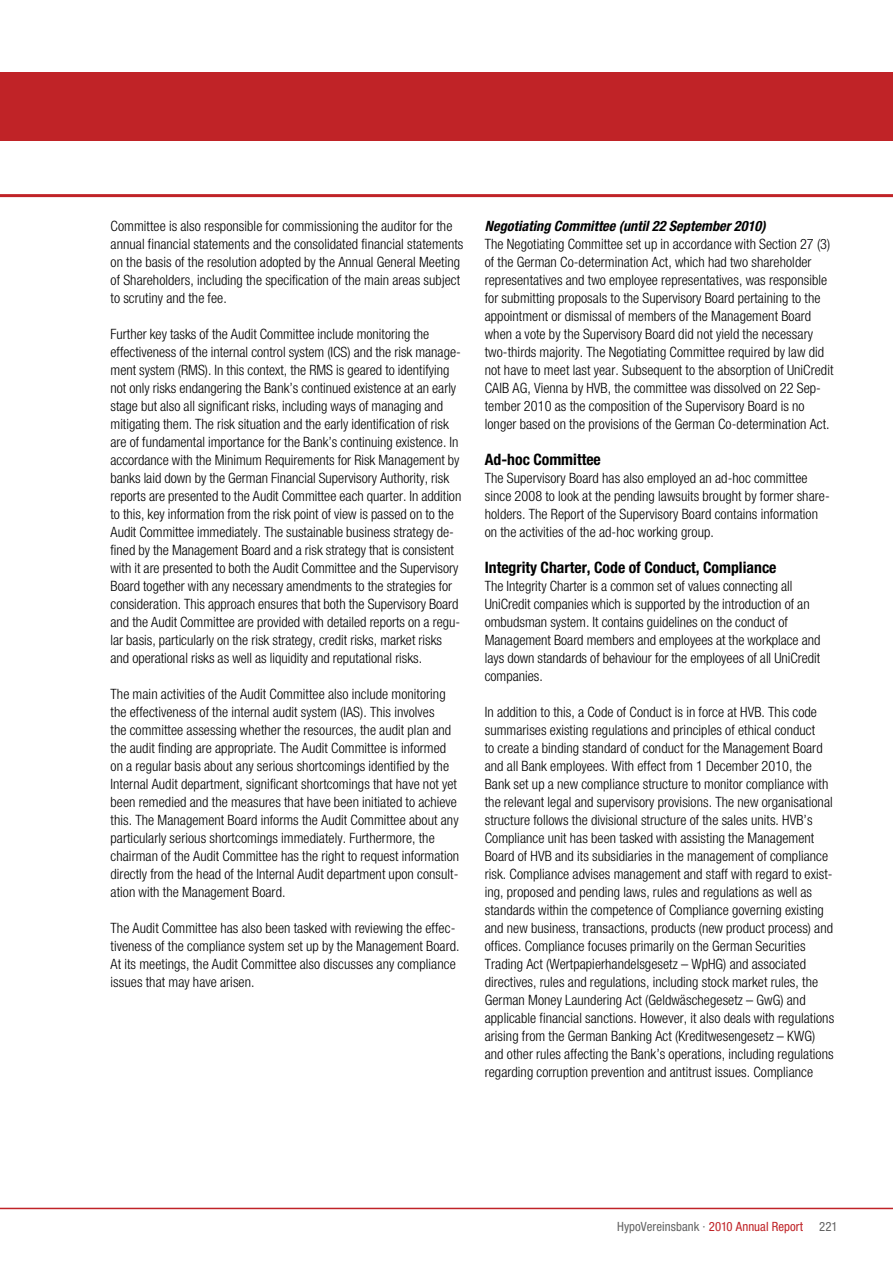
<style>
.page{position:relative;width:893px;height:1263px;background:#fff}
.page>*{position:absolute;margin:0;border:0;box-sizing:border-box;transform-origin:0 0}
.t1{font:700 condensed 15.75px "Helvetica Neue";color:#000}
.t2{font:300 14.25px/18px "Helvetica HVB Cond";letter-spacing:.005em;color:#000}
.t3{font:italic 700 condensed 14.25px "Helvetica Neue";letter-spacing:.005em;color:#000}
.t4{font:condensed 12.75px "Helvetica Neue";letter-spacing:.005em;color:#636363}
.s1{color:#c02327}
</style>
<div class="page">
<hr style="left:0;top:1208px;width:893px;height:1px;background:#c02327">
<div style="left:0;top:72px;width:893px;height:68px;background:#c02327"></div>
<hr style="left:0;top:194px;width:893px;height:3px;background:#c02327">
<p class="t2" style="left:111px;top:217px;width:354px">Committee is also responsible for commissioning the auditor for the annual financial statements and the consolidated financial statements on the basis of the resolution adopted by the Annual General Meeting of Shareholders, including the specification of the main areas subject to scrutiny and the fee.</p>
<p class="t2" style="left:111px;top:325px;width:352px">Further key tasks of the Audit Committee include monitoring the effectiveness of the internal control system (ICS) and the risk manage&shy;ment system (RMS). In this context, the RMS is geared to identifying not only risks endangering the Bank’s continued existence at an early stage but also all significant risks, including ways of managing and mitigating them. The risk situation and the early identification of risk are of fundamental importance for the Bank’s continuing existence. In accordance with the Minimum Requirements for Risk Management by banks laid down by the German Financial Supervisory Authority, risk reports are presented to the Audit Committee each quarter. In addition to this, key information from the risk point of view is passed on to the Audit Committee immediately. The sustainable business strategy de&shy;fined by the Management Board and a risk strategy that is consistent with it are presented to both the Audit Committee and the Supervisory Board together with any necessary amendments to the strategies for consideration. This approach ensures that both the Supervisory Board and the Audit Committee are provided with detailed reports on a regu&shy;lar basis, particularly on the risk strategy, credit risks, market risks and operational risks as well as liquidity and reputational risks.</p>
<p class="t2" style="left:111px;top:684px;width:350px">The main activities of the Audit Committee also include monitoring the effectiveness of the internal audit system (IAS). This involves<br>the committee assessing whether the resources, the audit plan and the audit finding are appropriate. The Audit Committee is informed on a regular basis about any serious shortcomings identified by the Internal Audit department, significant shortcomings that have not yet been remedied and the measures that have been initiated to achieve this. The Management Board informs the Audit Committee about any particularly serious shortcomings immediately. Furthermore, the chairman of the Audit Committee has the right to request information directly from the head of the Internal Audit department upon consult&shy;ation with the Management Board.</p>
<p class="t2" style="left:111px;top:918px;width:351px">The Audit Committee has also been tasked with reviewing the effec&shy;tiveness of the compliance system set up by the Management Board.<br>At its meetings, the Audit Committee also discusses any compliance issues that may have arisen.</p>
<p class="t3" style="left:485px;top:217px;width:282px">Negotiating Committee (until 22 September 2010)</p>
<p class="t2" style="left:485px;top:234px;width:350px">The Negotiating Committee set up in accordance with Section 27 (3) of the German Co-determination Act, which had two shareholder representatives and two employee representatives, was responsible for submitting proposals to the Supervisory Board pertaining to the appointment or dismissal of members of the Management Board when a vote by the Supervisory Board did not yield the necessary two-thirds majority. The Negotiating Committee required by law did not have to meet last year. Subsequent to the absorption of UniCredit CAIB AG, Vienna by HVB, the committee was dissolved on 22 Sep&shy;tember 2010 as the composition of the Supervisory Board is no longer based on the provisions of the German Co-determination Act.</p>
<p class="t1" style="left:485px;top:450px;width:118px">Ad-hoc Committee</p>
<p class="t2" style="left:485px;top:469px;width:346px">The Supervisory Board has also employed an ad-hoc committee since 2008 to look at the pending lawsuits brought by former share&shy;holders. The Report of the Supervisory Board contains information on the activities of the ad-hoc working group.</p>
<p class="t1" style="left:485px;top:558px;width:293px">Integrity Charter, Code of Conduct, Compliance</p>
<p class="t2" style="left:485px;top:577px;width:337px">The Integrity Charter is a common set of values connecting all UniCredit companies which is supported by the introduction of an ombudsman system. It contains guidelines on the conduct of Management Board members and employees at the workplace and lays down standards of behaviour for the employees of all UniCredit companies.</p>
<p class="t2" style="left:485px;top:703px;width:351px">In addition to this, a Code of Conduct is in force at HVB. This code summarises existing regulations and principles of ethical conduct<br>to create a binding standard of conduct for the Management Board and all Bank employees. With effect from 1 December 2010, the Bank set up a new compliance structure to monitor compliance with the relevant legal and supervisory provisions. The new organisational structure follows the divisional structure of the sales units. HVB’s Compliance unit has been tasked with assisting the Management Board of HVB and its subsidiaries in the management of compliance risk. Compliance advises management and staff with regard to exist&shy;ing, proposed and pending laws, rules and regulations as well as standards within the competence of Compliance governing existing and new business, transactions, products (new product process) and offices. Compliance focuses primarily on the German Securities Trading Act (Wertpapierhandelsgesetz – WpHG) and associated directives, rules and regulations, including stock market rules, the German Money Laundering Act (Geldwäschegesetz – GwG) and applicable financial sanctions. However, it also deals with regulations arising from the German Banking Act (Kreditwesengesetz – KWG) and other rules affecting the Bank’s operations, including regulations regarding corruption prevention and antitrust issues. Compliance</p>
<p class="t4" style="left:617px;top:1218px;width:187px">HypoVereinsbank · <span class="s1">2010 Annual Report</span></p>
<p class="t4" style="left:819px;top:1218px;width:20px">221</p>
</div>
